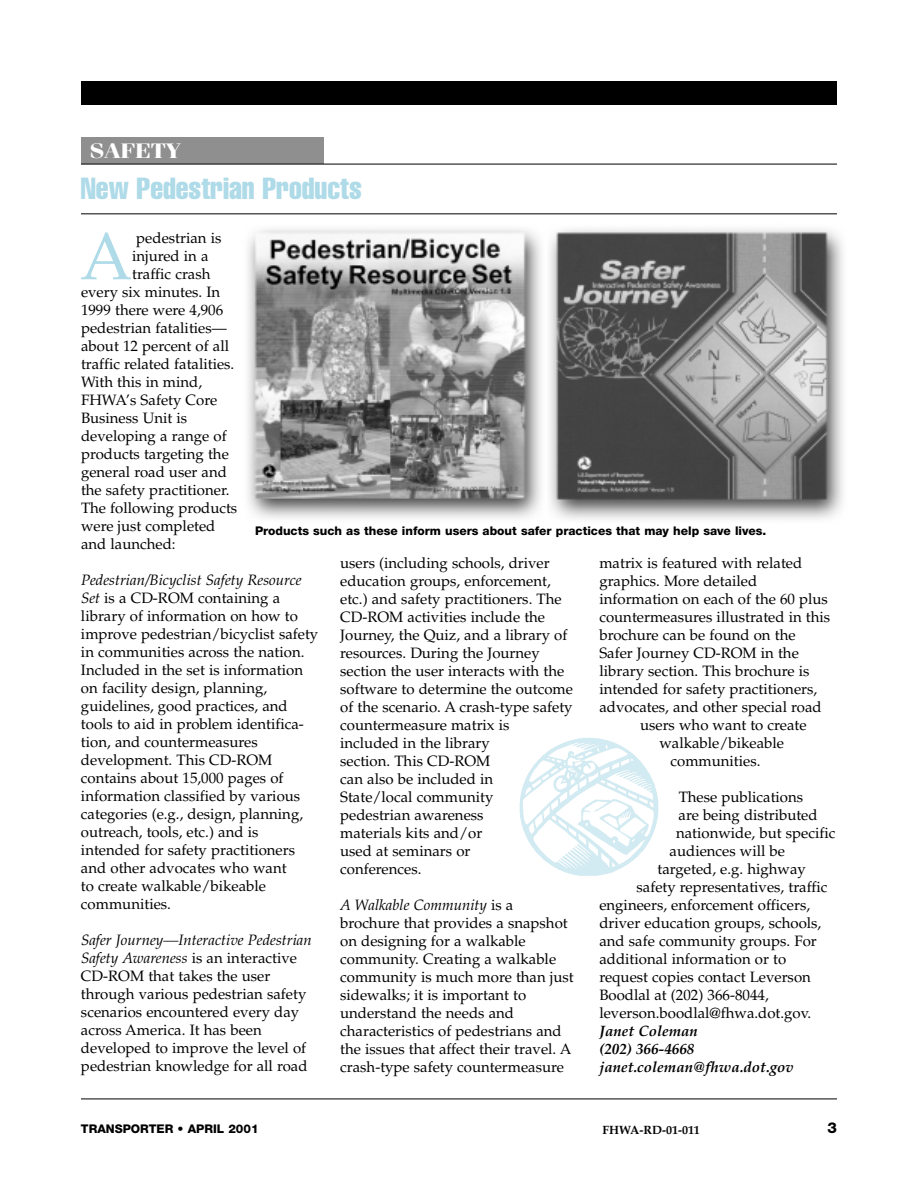
<style>
.page{position:relative;width:918px;height:1188px;background:#fff}
.page>*{position:absolute;margin:0;border:0;box-sizing:border-box;transform-origin:0 0}
.t1{font:66.9px "Palatino";color:#afdbe9}
.t2{font:extra-condensed 30px "Helvetica";color:#afdbe9}
.t3{font:700 21px "Fenice";letter-spacing:.005em;color:#fff;scale:1.2 1}
.t4{font:15px/18px "Palatino";color:#000}
.t5{font:italic 700 15px/18px "Palatino";color:#000}
.t6{font:800 15px "Helvetica Neue";color:#000}
.t7{font:800 12px "Helvetica Neue";color:#000}
.t8{font:700 12px "Palatino";color:#000}
.s1{font-style:italic}
</style>
<div class="page">
<img style="left:549px;top:229px;width:294px;height:290px">
<img style="left:248px;top:229px;width:293px;height:289px">
<div style="left:81px;top:81px;width:756px;height:24px;background:#000"></div>
<hr style="left:81px;top:1099px;width:756px;height:1px;background:#000">
<div style="left:81px;top:137px;width:242px;height:27px;background:#8f8f8f"></div>
<hr style="left:81px;top:164px;width:756px;height:1px;background:#000">
<hr style="left:81px;top:213px;width:756px;height:1px;background:#000">
<img style="left:517px;top:737px;width:144px;height:140px;border-radius:50%">
<h3 class="t3" style="left:90px;top:144px;width:77px">SAFETY</h3>
<h2 class="t2" style="left:81px;top:178px;width:282px">New Pedestrian Products</h2>
<h1 class="t1" style="left:80px;top:230px;width:54px">A</h1>
<p class="t4" style="left:136px;top:231px;width:87px">pedestrian is</p>
<p class="t4" style="left:132px;top:249px;width:78px">injured in a</p>
<p class="t4" style="left:132px;top:267px;width:80px">traffic crash</p>
<p class="t4" style="left:81px;top:285px;width:141px">every six minutes. In</p>
<p class="t4" style="left:81px;top:303px;width:144px">1999 there were 4,906</p>
<p class="t4" style="left:81px;top:321px;width:147px">pedestrian fatalities—</p>
<p class="t4" style="left:81px;top:339px;width:150px">about 12 percent of all</p>
<p class="t4" style="left:81px;top:357px;width:155px">traffic related fatalities.</p>
<p class="t4" style="left:81px;top:375px;width:123px">With this in mind,</p>
<p class="t4" style="left:81px;top:393px;width:138px">FHWA’s Safety Core</p>
<p class="t4" style="left:81px;top:411px;width:108px">Business Unit is</p>
<p class="t4" style="left:81px;top:429px;width:147px">developing a range of</p>
<p class="t4" style="left:81px;top:447px;width:149px">products targeting the</p>
<p class="t4" style="left:81px;top:465px;width:147px">general road user and</p>
<p class="t4" style="left:81px;top:483px;width:150px">the safety practitioner.</p>
<p class="t4" style="left:81px;top:501px;width:158px">The following products</p>
<p class="t4" style="left:81px;top:519px;width:136px">were just completed</p>
<p class="t4" style="left:81px;top:537px;width:96px">and launched:</p>
<p class="t4" style="left:81px;top:573px;width:239px"><span class="s1">Pedestrian/Bicyclist Safety Resource<br>Set</span> is a CD-ROM containing a library of information on how to improve pedestrian/bicyclist safety in communities across the nation.<br>Included in the set is information on facility design, planning, guidelines, good practices, and tools to aid in problem identifica&shy;tion, and countermeasures development. This CD-ROM contains about 15,000 pages of information classified by various categories (e.g., design, planning, outreach, tools, etc.) and is intended for safety practitioners and other advocates who want<br>to create walkable/bikeable communities.</p>
<p class="t4" style="left:81px;top:933px;width:232px"><span class="s1">Safer Journey—Interactive Pedestrian Safety Awareness</span> is an interactive CD-ROM that takes the user through various pedestrian safety scenarios encountered every day across America. It has been developed to improve the level of pedestrian knowledge for all road</p>
<p class="t7" style="left:255px;top:526px;width:513px">Products such as these inform users about safer practices that may help save lives.</p>
<p class="t4" style="left:599px;top:556px;width:204px">matrix is featured with related</p>
<p class="t4" style="left:599px;top:574px;width:159px">graphics. More detailed</p>
<p class="t4" style="left:599px;top:592px;width:230px">information on each of the 60 plus</p>
<p class="t4" style="left:599px;top:610px;width:232px">countermeasures illustrated in this</p>
<p class="t4" style="left:599px;top:628px;width:198px">brochure can be found on the</p>
<p class="t4" style="left:599px;top:646px;width:201px">Safer Journey CD-ROM in the</p>
<p class="t4" style="left:599px;top:664px;width:212px">library section. This brochure is</p>
<p class="t4" style="left:599px;top:682px;width:219px">intended for safety practitioners,</p>
<p class="t4" style="left:599px;top:700px;width:224px">advocates, and other special road</p>
<p class="t4" style="left:640px;top:718px;width:168px">users who want to create</p>
<p class="t4" style="left:659px;top:736px;width:126px">walkable/bikeable</p>
<p class="t4" style="left:671px;top:754px;width:91px">communities.</p>
<p class="t4" style="left:679px;top:790px;width:126px">These publications</p>
<p class="t4" style="left:679px;top:808px;width:141px">are being distributed</p>
<p class="t4" style="left:676px;top:826px;width:161px">nationwide, but specific</p>
<p class="t4" style="left:670px;top:844px;width:117px">audiences will be</p>
<p class="t4" style="left:658px;top:862px;width:150px">targeted, e.g. highway</p>
<p class="t4" style="left:637px;top:880px;width:192px">safety representatives, traffic</p>
<p class="t4" style="left:599px;top:898px;width:212px">engineers, enforcement officers,</p>
<p class="t4" style="left:599px;top:916px;width:224px">driver education groups, schools,</p>
<p class="t4" style="left:599px;top:934px;width:219px">and safe community groups. For</p>
<p class="t4" style="left:599px;top:952px;width:188px">additional information or to</p>
<p class="t4" style="left:599px;top:970px;width:213px">request copies contact Leverson</p>
<p class="t4" style="left:599px;top:988px;width:171px">Boodlal at (202) 366-8044,</p>
<p class="t4" style="left:599px;top:1006px;width:213px">leverson.boodlal@fhwa.dot.gov.</p>
<p class="t5" style="left:599px;top:1024px;width:196px">Janet Coleman<br>(202) 366-4668 janet.coleman@fhwa.dot.gov</p>
<p class="t4" style="left:340px;top:556px;width:234px">users (including schools, driver education groups, enforcement, etc.) and safety practitioners. The<br>CD-ROM activities include the<br>Journey, the Quiz, and a library of resources. During the Journey section the user interacts with the software to determine the outcome of the scenario. A crash-type safety countermeasure matrix is<br>included in the library<br>section. This CD-ROM<br>can also be included in<br>State/local community<br>pedestrian awareness<br>materials kits and/or<br>used at seminars or<br>conferences.</p>
<p class="t4" style="left:340px;top:898px;width:235px"><span class="s1">A Walkable Community</span> is a brochure that provides a snapshot on designing for a walkable community. Creating a walkable community is much more than just sidewalks; it is important to understand the needs and characteristics of pedestrians and the issues that affect their travel. A crash-type safety countermeasure</p>
<p class="t7" style="left:81px;top:1124px;width:179px">TRANSPORTER • APRIL 2001</p>
<p class="t8" style="left:603px;top:1125px;width:99px">FHWA-RD-01-011</p>
<p class="t6" style="left:828px;top:1122px;width:11px">3</p>
</div>
